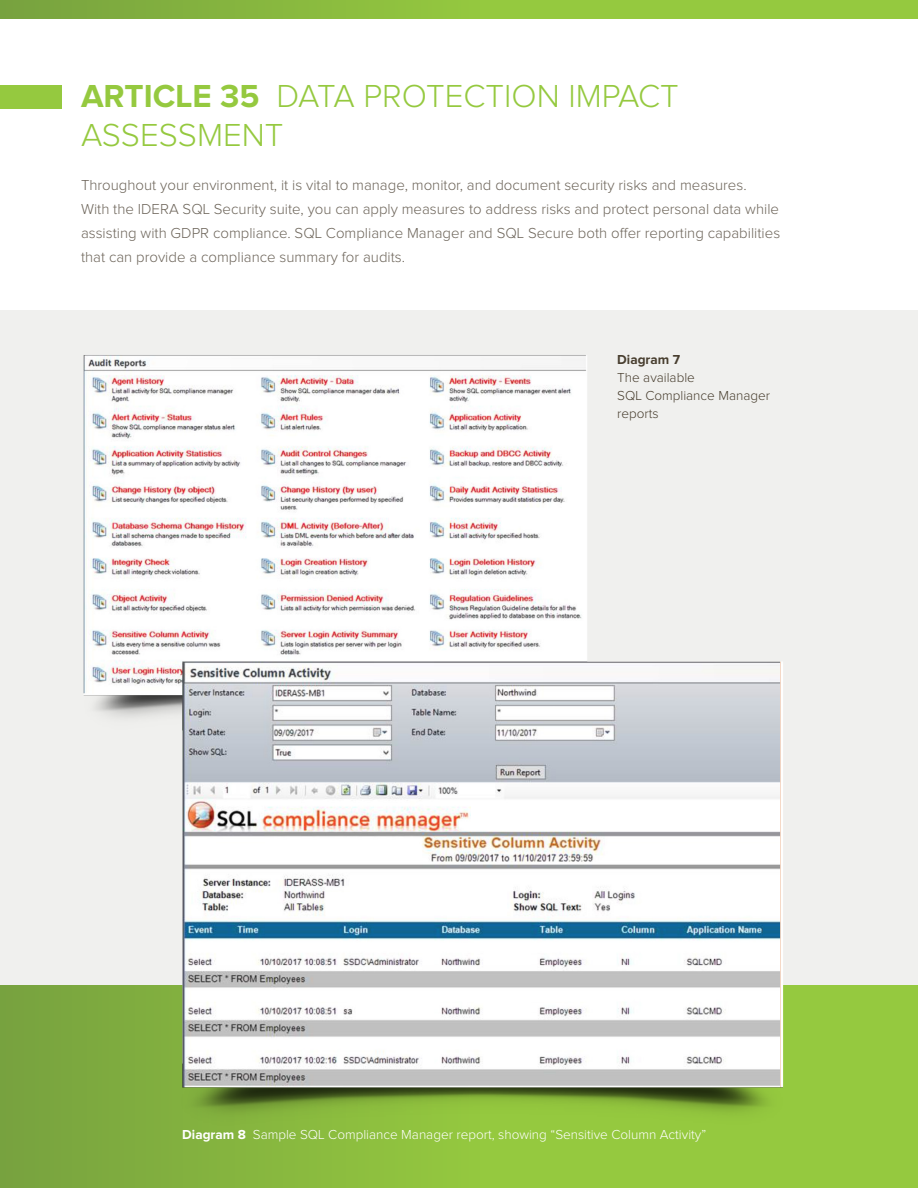
<style>
.page{position:relative;width:918px;height:1188px;background:#fff}
.page>*{position:absolute;margin:0;border:0;box-sizing:border-box;transform-origin:0 0}
.t1{font:300 33px/39px "Proxima Nova";color:#95c93f}
.t2{font:300 15px/24px "Proxima Nova";color:#6d655a}
.t3{font:300 13.5px "Proxima Nova";color:#fff}
.t4{font:300 13.5px/18px "Proxima Nova";color:#483e2f}
.t5{font:700 13.5px "Proxima Nova";color:#483e2f}
.s1{font-weight:700}
</style>
<div class="page">
<div style="left:0;top:310px;width:918px;height:784px;background:#f0f0ee"></div>
<div style="left:0;top:0;width:918px;height:19px;background:linear-gradient(to right,#7eaa3f,#9cd33f)"></div>
<div style="left:0;top:986px;width:918px;height:202px;background:linear-gradient(to right,#7eaa3f,#9cd33f)"></div>
<div style="left:0;top:85px;width:62px;height:23px;background:#95c93f"></div>
<img style="left:79px;top:355px;width:756px;height:795px">
<h1 class="t1" style="left:81px;top:78px;width:599px"><span class="s1">ARTICLE 35</span> DATA PROTECTION IMPACT<br>ASSESSMENT</h1>
<p class="t2" style="left:81px;top:174px;width:701px">Throughout your environment, it is vital to manage, monitor, and document security risks and measures.<br>With the IDERA SQL Security suite, you can apply measures to address risks and protect personal data while assisting with GDPR compliance. SQL Compliance Manager and SQL Secure both offer reporting capabilities that can provide a compliance summary for audits.</p>
<p class="t5" style="left:617px;top:354px;width:64px">Diagram 7</p>
<p class="t4" style="left:617px;top:369px;width:154px">The available<br>SQL Compliance Manager reports</p>
<p class="t3" style="left:182px;top:1128px;width:526px"><span class="s1">Diagram 8</span> Sample SQL Compliance Manager report, showing “Sensitive Column Activity”</p>
</div>
